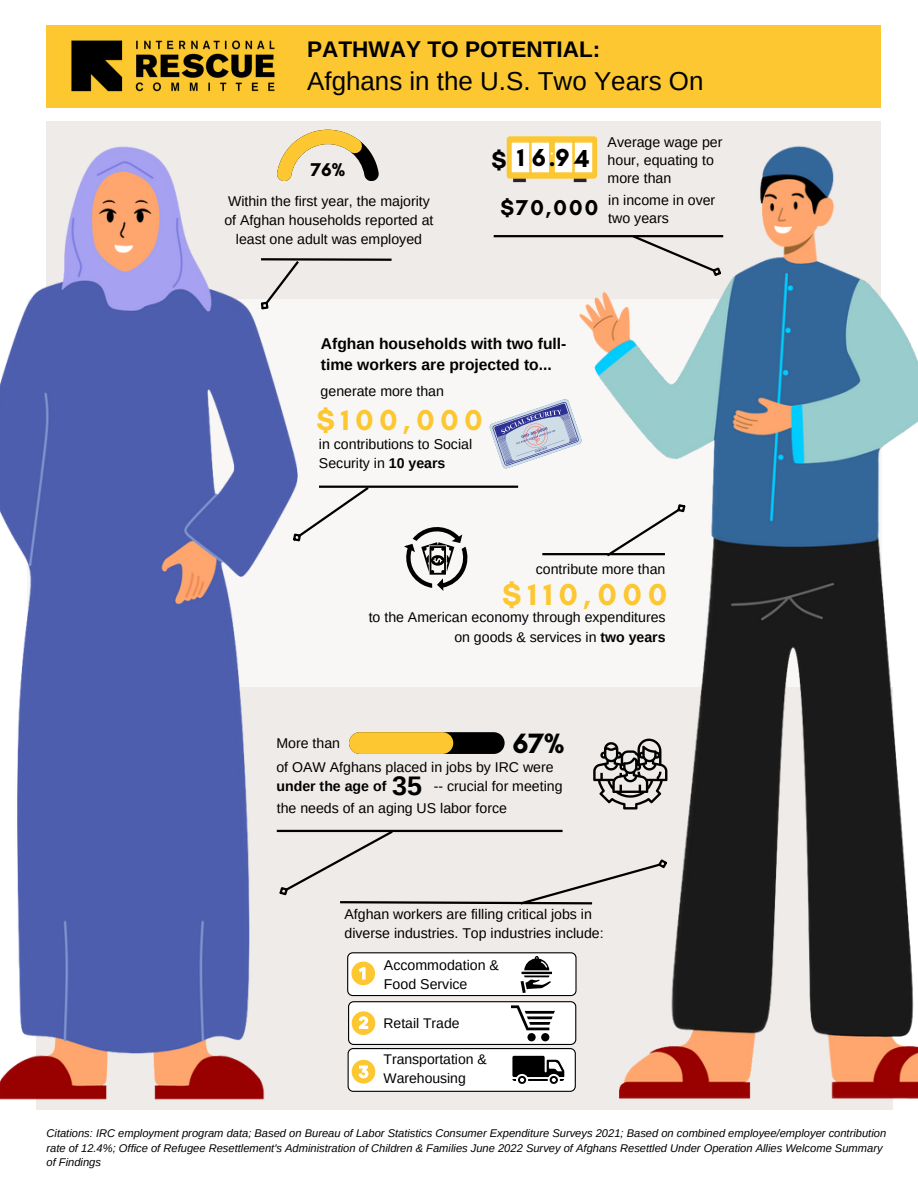
<style>
.page{position:relative;width:918px;height:1188px;background:#fff}
.page>*{position:absolute;margin:0;border:0;box-sizing:border-box;transform-origin:0 0}
.t1{font:700 30.9px "Glacial Indifference";letter-spacing:.2em;color:#fcc730}
.t2{font:700 29.4px "Glacial Indifference";letter-spacing:.2em;color:#fcc730}
.t3{font:700 28.5px "Glacial Indifference";color:#000}
.t4{font:700 26.85px "Arimo";color:#000}
.t5{font:25.95px "Arimo";color:#000}
.t6{font:700 25.05px "Glacial Indifference";color:#000}
.t7{font:700 22.5px "Arimo";color:#000}
.t8{font:700 21.9px "Glacial Indifference";color:#000}
.t9{font:700 18.75px "Glacial Indifference";color:#000}
.t10{font:700 15.6px/21.3px "Arimo";color:#000}
.t11{font:14.25px/18px "Arimo";color:#000}
.t12{font:14.1px/19.2px "Arimo";color:#000}
.t13{font:13.95px/19.2px "Arimo";color:#000}
.t14{font:italic 11.1px/14.9px "Arimo";color:#000}
.s1{font-size:24px}
.s2{font-weight:700}
</style>
<div class="page">
<div style="left:47px;top:25px;width:834px;height:82px;background:#fcc730"></div>
<div style="left:47px;top:121px;width:834px;height:180px;background:#efebe8"></div>
<div style="left:27px;top:299px;width:854px;height:388px;background:#f8f7f6"></div>
<div style="left:36px;top:687px;width:856px;height:422px;background:#efebe8"></div>
<img style="left:0;top:36px;width:366px;height:1074px">
<img style="left:579px;top:107px;width:339px;height:1003px">
<svg style="left:277px;top:130px;width:102px;height:51px"></svg>
<img style="left:506px;top:133px;width:95px;height:54px">
<svg style="left:255px;top:259px;width:46px;height:56px"></svg>
<svg style="left:630px;top:233px;width:95px;height:47px"></svg>
<hr style="left:261px;top:258px;width:131px;height:3px;background:#000">
<hr style="left:494px;top:235px;width:229px;height:2px;background:#000">
<svg style="left:489px;top:397px;width:94px;height:73px"></svg>
<svg style="left:404px;top:527px;width:64px;height:64px"></svg>
<svg style="left:288px;top:485px;width:83px;height:62px"></svg>
<svg style="left:604px;top:499px;width:86px;height:60px"></svg>
<hr style="left:319px;top:486px;width:199px;height:2px;background:#000">
<hr style="left:542px;top:553px;width:123px;height:2px;background:#000">
<div style="left:349px;top:732px;width:156px;height:22px;background:#000;border-radius:11px"></div>
<div style="left:349px;top:732px;width:104px;height:22px;background:#fcc730;border-radius:11px"></div>
<svg style="left:593px;top:739px;width:74px;height:70px"></svg>
<svg style="left:347px;top:952px;width:230px;height:140px;background:#e0ded8"></svg>
<svg style="left:275px;top:829px;width:396px;height:77px"></svg>
<p class="t7" style="left:307px;top:36px;width:295px">PATHWAY TO POTENTIAL:</p>
<p class="t5" style="left:307px;top:66px;width:398px">Afghans in the U.S. Two Years On</p>
<p class="t9" style="left:311px;top:159px;width:36px">76%</p>
<p class="t12" style="left:224px;top:191px;width:210px;text-align:center">Within the first year, the majority of Afghan households reported at least one adult was employed</p>
<p class="t11" style="left:608px;top:133px;width:116px">Average wage per hour, equating to more than</p>
<p class="t6" style="left:492px;top:143px;width:99px"><span class="s1">$</span> 1 6<span class="s1">.</span>94</p>
<p class="t8" style="left:500px;top:194px;width:99px">$70,000</p>
<p class="t11" style="left:608px;top:191px;width:109px">in income in over two years</p>
<p class="t10" style="left:321px;top:333px;width:247px">Afghan households with two full&shy;time workers are projected to...</p>
<p class="t2" style="left:317px;top:402px;width:168px">$100,000</p>
<p class="t12" style="left:321px;top:381px;width:125px">generate more than</p>
<p class="t12" style="left:319px;top:434px;width:155px">in contributions to Social<br>Security in <span class="s2">10 years</span></p>
<p class="t12" style="left:536px;top:560px;width:131px">contribute more than</p>
<p class="t1" style="left:502px;top:575px;width:166px">$110,000</p>
<p class="t12" style="left:369px;top:608px;width:298px;text-align:right">to the American economy through expenditures on goods &amp; services in <span class="s2">two years</span></p>
<p class="t12" style="left:276px;top:733px;width:65px">More than</p>
<p class="t3" style="left:512px;top:726px;width:53px">67%</p>
<p class="t12" style="left:276px;top:758px;width:279px">of OAW Afghans placed in jobs by IRC were <span class="s2">under the age of</span></p>
<p class="t4" style="left:392px;top:771px;width:31px">35</p>
<p class="t12" style="left:434px;top:777px;width:130px">-- crucial for meeting</p>
<p class="t12" style="left:277px;top:799px;width:232px">the needs of an aging US labor force</p>
<p class="t12" style="left:345px;top:904px;width:261px">Afghan workers are filling critical jobs in diverse industries. Top industries include:</p>
<p class="t11" style="left:384px;top:956px;width:117px;line-height:19.2px">Accommodation &amp;<br>Food Service</p>
<p class="t13" style="left:384px;top:1013px;width:78px">Retail Trade</p>
<p class="t13" style="left:384px;top:1050px;width:105px">Transportation &amp;<br>Warehousing</p>
<p class="t14" style="left:47px;top:1125px;width:841px">Citations: IRC employment program data; Based on Bureau of Labor Statistics Consumer Expenditure Surveys 2021; Based on combined employee/employer contribution rate of 12.4%; Office of Refugee Resettlement's Administration of Children &amp; Families June 2022 Survey of Afghans Resettled Under Operation Allies Welcome Summary of Findings</p>
</div>
